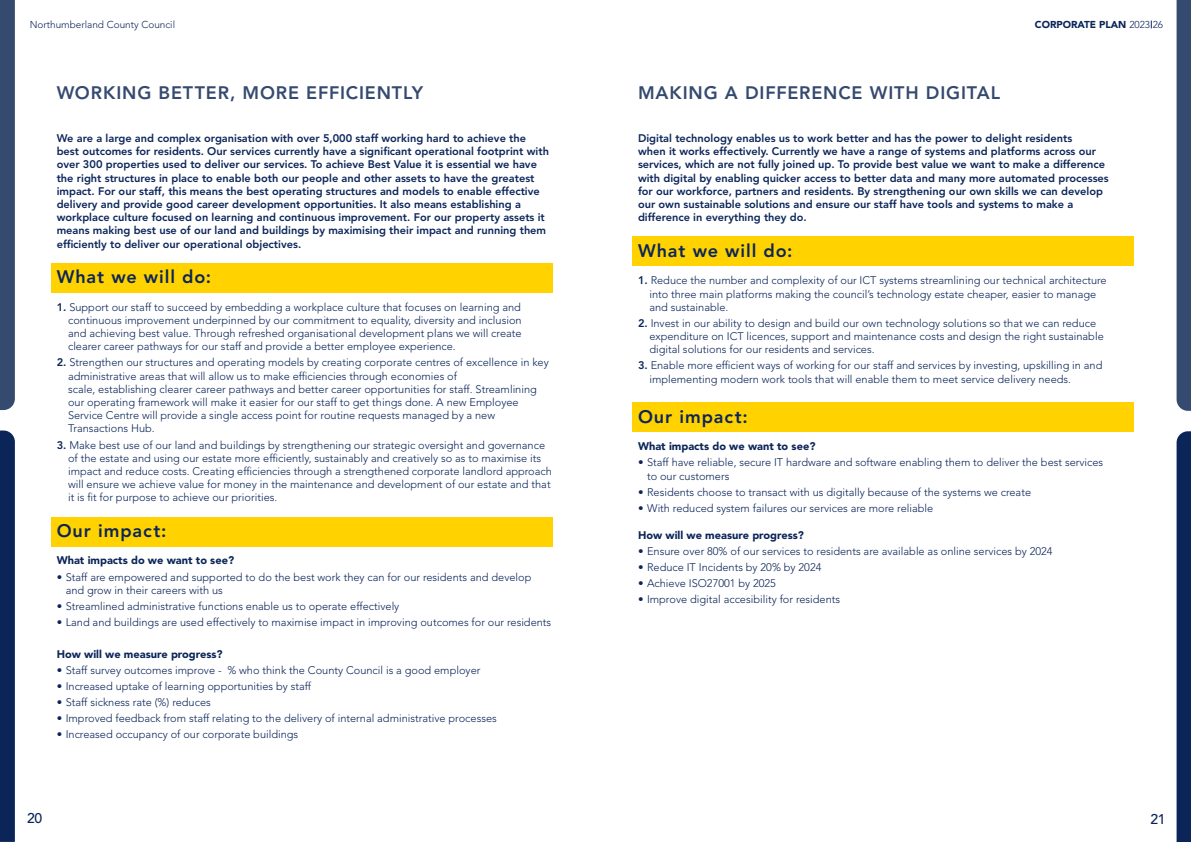
<style>
.page{position:relative;width:1191px;height:842px;background:#fff}
.page>*{position:absolute;margin:0;border:0;box-sizing:border-box;transform-origin:0 0}
.section_subheads{font:800 18px "Avenir LT Std";letter-spacing:.045em;color:#354a6f}
.BODY_SUB_1{font:800 18px "Avenir LT Std";letter-spacing:.05em;color:#0b2559}
.t1{font:500 14px "Avenir LT Std";color:#0b2559}
.WILL_DO_PARAS{font:300 11px/13.2px "Avenir LT Std";color:#0b2559}
.SECTION_BOLD{font:800 11px/13.2px "Avenir LT Std";color:#0b2559}
.body_1{font:900 11px "Avenir LT Std";color:#0b2559}
.t2{font:300 10px "Avenir LT Std";color:#0b2559}
.t3{font:900 10px "Avenir LT Std";color:#0b2559}
.s1{font-weight:300}
.s2{font-weight:800}
</style>
<div class="page">
<div style="left:632px;top:403px;width:502px;height:29px;background:#ffd200"></div>
<div style="left:632px;top:236px;width:502px;height:30px;background:#ffd200"></div>
<div style="left:51px;top:517px;width:502px;height:30px;background:#ffd200"></div>
<div style="left:51px;top:263px;width:502px;height:30px;background:#ffd200"></div>
<svg style="left:0;top:0;width:15px;height:410px;background:#374c70"></svg>
<svg style="left:0;top:430px;width:15px;height:412px;background:#0e275b"></svg>
<svg style="left:1176px;top:0;width:15px;height:411px;background:#3d5175"></svg>
<svg style="left:1176px;top:431px;width:15px;height:411px;background:#152e60"></svg>
<p class="t2" style="left:30px;top:19px;width:147px">Northumberland County Council</p>
<p class="t3" style="left:1035px;top:19px;width:130px">CORPORATE PLAN <span class="s1">2023 26</span></p>
<p class="section_subheads" style="left:57px;top:82px;width:368px">WORKING BETTER, MORE EFFICIENTLY</p>
<p class="SECTION_BOLD" style="left:57px;top:132px;width:494px">We are a large and complex organisation with over 5,000 staff working hard to achieve the best outcomes for residents. Our services currently have a significant operational footprint with over 300 properties used to deliver our services. To achieve Best Value it is essential we have the right structures in place to enable both our people and other assets to have the greatest impact. For our staff, this means the best operating structures and models to enable effective delivery and provide good career development opportunities. It also means establishing a workplace culture focused on learning and continuous improvement. For our property assets it means making best use of our land and buildings by maximising their impact and running them efficiently to deliver our operational objectives.</p>
<p class="BODY_SUB_1" style="left:57px;top:267px;width:156px">What we will do:</p>
<p class="WILL_DO_PARAS" style="left:68px;top:300px;width:455px;text-align:justify;text-indent:-11px"><span class="s2">1.</span> Support our staff to succeed by embedding a workplace culture that focuses on learning and continuous improvement underpinned by our commitment to equality, diversity and inclusion and achieving best value. Through refreshed organisational development plans we will create clearer career pathways for our staff and provide a better employee experience.</p>
<p class="WILL_DO_PARAS" style="left:68px;top:356px;width:482px;text-indent:-11px"><span class="s2">2.</span> Strengthen our structures and operating models by creating corporate centres of excellence in key administrative areas that will allow us to make efficiencies through economies of<br>scale, establishing clearer career pathways and better career opportunities for staff. Streamlining our operating framework will make it easier for our staff to get things done. A new Employee Service Centre will provide a single access point for routine requests managed by a new Transactions Hub.</p>
<p class="WILL_DO_PARAS" style="left:68px;top:438px;width:485px;text-indent:-11px"><span class="s2">3.</span> Make best use of our land and buildings by strengthening our strategic oversight and governance of the estate and using our estate more efficiently, sustainably and creatively so as to maximise its impact and reduce costs. Creating efficiencies through a strengthened corporate landlord approach will ensure we achieve value for money in the maintenance and development of our estate and that it is fit for purpose to achieve our priorities.</p>
<p class="BODY_SUB_1" style="left:57px;top:520px;width:111px">Our impact:</p>
<p class="body_1" style="left:57px;top:554px;width:179px">What impacts do we want to see?</p>
<p class="WILL_DO_PARAS" style="left:66px;top:570px;width:467px;text-indent:-9px">• Staff are empowered and supported to do the best work they can for our residents and develop and grow in their careers with us</p>
<p class="WILL_DO_PARAS" style="left:57px;top:599px;width:344px">• Streamlined administrative functions enable us to operate effectively</p>
<p class="WILL_DO_PARAS" style="left:57px;top:615px;width:496px">• Land and buildings are used effectively to maximise impact in improving outcomes for our residents</p>
<p class="body_1" style="left:57px;top:647px;width:167px">How will we measure progress?</p>
<p class="WILL_DO_PARAS" style="left:57px;top:663px;width:425px">• Staff survey outcomes improve - % who think the County Council is a good employer</p>
<p class="WILL_DO_PARAS" style="left:57px;top:680px;width:256px">• Increased uptake of learning opportunities by staff</p>
<p class="WILL_DO_PARAS" style="left:57px;top:696px;width:156px">• Staff sickness rate (%) reduces</p>
<p class="WILL_DO_PARAS" style="left:57px;top:712px;width:441px">• Improved feedback from staff relating to the delivery of internal administrative processes</p>
<p class="WILL_DO_PARAS" style="left:57px;top:728px;width:243px">• Increased occupancy of our corporate buildings</p>
<p class="section_subheads" style="left:638px;top:82px;width:363px">MAKING A DIFFERENCE WITH DIGITAL</p>
<p class="SECTION_BOLD" style="left:638px;top:132px;width:472px">Digital technology enables us to work better and has the power to delight residents<br>when it works effectively. Currently we have a range of systems and platforms across our services, which are not fully joined up. To provide best value we want to make a difference with digital by enabling quicker access to better data and many more automated processes for our workforce, partners and residents. By strengthening our own skills we can develop our own sustainable solutions and ensure our staff have tools and systems to make a difference in everything they do.</p>
<p class="BODY_SUB_1" style="left:638px;top:240px;width:156px">What we will do:</p>
<p class="WILL_DO_PARAS" style="left:649px;top:274px;width:459px;text-indent:-11px"><span class="s2">1.</span> Reduce the number and complexity of our ICT systems streamlining our technical architecture into three main platforms making the council’s technology estate cheaper, easier to manage and sustainable.</p>
<p class="WILL_DO_PARAS" style="left:649px;top:316px;width:456px;text-indent:-11px"><span class="s2">2.</span> Invest in our ability to design and build our own technology solutions so that we can reduce expenditure on ICT licences, support and maintenance costs and design the right sustainable digital solutions for our residents and services.</p>
<p class="WILL_DO_PARAS" style="left:649px;top:359px;width:454px;text-indent:-11px"><span class="s2">3.</span> Enable more efficient ways of working for our staff and services by investing, upskilling in and implementing modern work tools that will enable them to meet service delivery needs.</p>
<p class="BODY_SUB_1" style="left:638px;top:406px;width:111px">Our impact:</p>
<p class="body_1" style="left:638px;top:440px;width:179px">What impacts do we want to see?</p>
<p class="WILL_DO_PARAS" style="left:647px;top:456px;width:458px;text-indent:-9px">• Staff have reliable, secure IT hardware and software enabling them to deliver the best services to our customers</p>
<p class="WILL_DO_PARAS" style="left:638px;top:485px;width:394px">• Residents choose to transact with us digitally because of the systems we create</p>
<p class="WILL_DO_PARAS" style="left:638px;top:501px;width:297px">• With reduced system failures our services are more reliable</p>
<p class="body_1" style="left:638px;top:529px;width:167px">How will we measure progress?</p>
<p class="WILL_DO_PARAS" style="left:638px;top:545px;width:416px">• Ensure over 80% of our services to residents are available as online services by 2024</p>
<p class="WILL_DO_PARAS" style="left:638px;top:561px;width:185px">• Reduce IT Incidents by 20% by 2024</p>
<p class="WILL_DO_PARAS" style="left:638px;top:577px;width:139px">• Achieve ISO27001 by 2025</p>
<p class="WILL_DO_PARAS" style="left:638px;top:593px;width:204px">• Improve digital accesibility for residents</p>
<p class="t1" style="left:27px;top:810px;width:17px">20</p>
<p class="t1" style="left:1150px;top:811px;width:16px">21</p>
</div>
